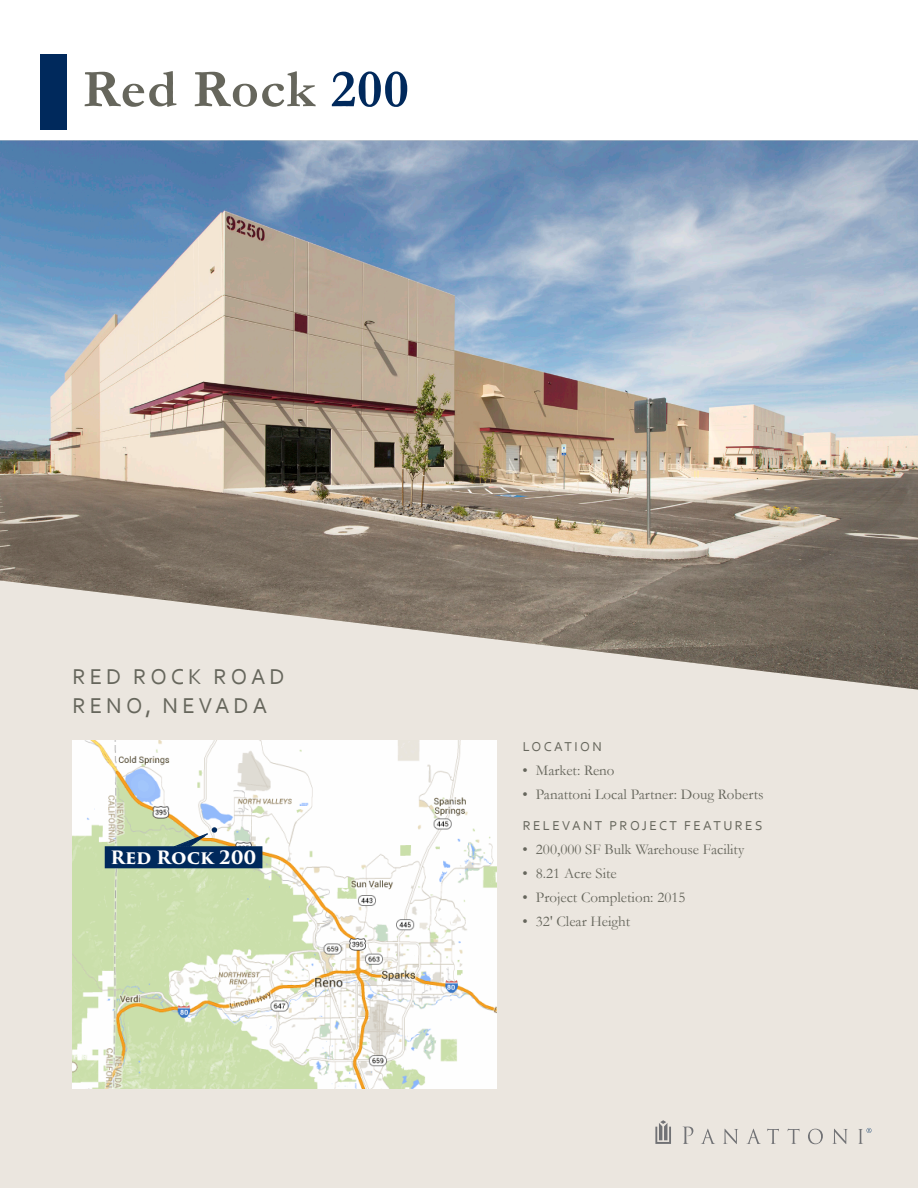
<style>
.page{position:relative;width:918px;height:1188px;background:#fff}
.page>*{position:absolute;margin:0;border:0;box-sizing:border-box;transform-origin:0 0}
.t1{font:700 54px "Garamond";letter-spacing:.02em;color:#66665c}
.t2{font:22.5px/28.5px "Corbel";letter-spacing:.18em;color:#66665c}
.t3{font:700 18px "Trajan Pro 3";color:#fff}
.t4{font:15px "Garamond";color:#66665c}
.t5{font:13.5px "Corbel";letter-spacing:.18em;color:#66665c}
.s1{color:#00295c}
</style>
<div class="page">
<div style="left:0;top:148px;width:918px;height:1040px;background:#ebe6df"></div>
<div style="left:40px;top:54px;width:28px;height:76px;background:#00295c"></div>
<img style="left:72px;top:741px;width:425px;height:348px">
<svg style="left:173px;top:827px;width:44px;height:19px"></svg>
<div style="left:106px;top:847px;width:156px;height:21px;background:#00295c"></div>
<div style="left:105px;top:846px;width:157px;height:22px;border:2px solid #00295c"></div>
<img style="left:0;top:140px;width:918px;height:550px">
<svg style="left:683px;top:1127px;width:10px;height:17px"></svg>
<svg style="left:701px;top:1129px;width:14px;height:15px"></svg>
<svg style="left:723px;top:1129px;width:15px;height:15px"></svg>
<svg style="left:746px;top:1129px;width:15px;height:15px"></svg>
<svg style="left:767px;top:1129px;width:12px;height:15px"></svg>
<svg style="left:787px;top:1129px;width:12px;height:15px"></svg>
<svg style="left:808px;top:1129px;width:15px;height:15px"></svg>
<svg style="left:832px;top:1129px;width:16px;height:15px"></svg>
<svg style="left:655px;top:1120px;width:16px;height:24px"></svg>
<svg style="left:858px;top:1128px;width:13px;height:16px"></svg>
<p class="t1" style="left:83px;top:53px;width:328px">Red Rock <span class="s1">200</span></p>
<p class="t2" style="left:73px;top:662px;width:213px">RED ROCK ROAD<br>RENO, NEVADA</p>
<p class="t3" style="left:111px;top:844px;width:148px">Red Rock 200</p>
<p class="t5" style="left:523px;top:738px;width:81px">LOCATION</p>
<p class="t4" style="left:522px;top:760px;width:94px">• Market: Reno</p>
<p class="t4" style="left:522px;top:784px;width:243px">• Panattoni Local Partner: Doug Roberts</p>
<p class="t5" style="left:523px;top:818px;width:241px">RELEVANT PROJECT FEATURES</p>
<p class="t4" style="left:522px;top:840px;width:223px">• 200,000 SF Bulk Warehouse Facility</p>
<p class="t4" style="left:522px;top:864px;width:96px">• 8.21 Acre Site</p>
<p class="t4" style="left:522px;top:888px;width:165px">• Project Completion: 2015</p>
<p class="t4" style="left:522px;top:912px;width:109px">• 32' Clear Height</p>
</div>
